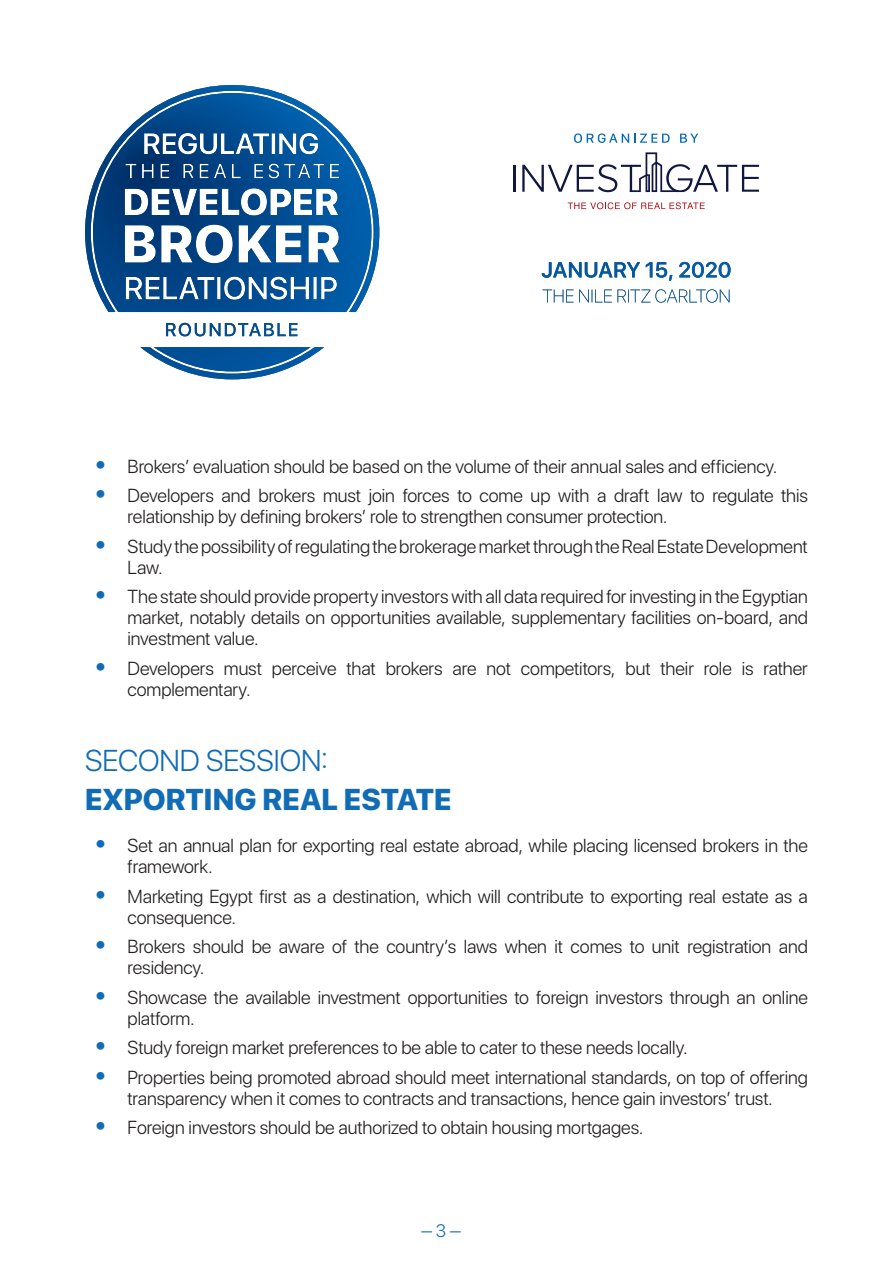
<style>
.page{position:relative;width:893px;height:1263px;background:#fff}
.page>*{position:absolute;margin:0;border:0;box-sizing:border-box;transform-origin:0 0}
.subtitle{font:800 30px "SF Pro Display";letter-spacing:-.005em;color:#116cb6}
.bullets{font:300 30px "SF Pro Display";color:#116cb6}
.t1{font:300 18.75px/21px "SF Pro Display";letter-spacing:-.005em;color:#231f20}
.t2{font:300 18px "SF Pro Display";color:#116cb6}
.s1{font-size:30px;color:#116cb6}
</style>
<div class="page">
<svg style="left:85px;top:85px;width:294px;height:227px"></svg>
<svg style="left:542px;top:262px;width:189px;height:41px"></svg>
<svg style="left:574px;top:133px;width:96px;height:10px"></svg>
<svg style="left:680px;top:134px;width:18px;height:9px"></svg>
<svg style="left:568px;top:202px;width:137px;height:7px"></svg>
<hr style="left:513px;top:165px;width:3px;height:27px;background:#121740">
<svg style="left:522px;top:152px;width:237px;height:40px"></svg>
<p class="t1" style="left:95px;top:455px;width:684px"><span class="s1">•</span> Brokers’ evaluation should be based on the volume of their annual sales and efficiency.</p>
<p class="t1" style="left:128px;top:485px;width:682px;text-indent:-33px"><span class="s1">•</span> Developers and brokers must join forces to come up with a draft law to regulate this relationship by defining brokers’ role to strengthen consumer protection.</p>
<p class="t1" style="left:128px;top:535px;width:682px;text-indent:-33px"><span class="s1">•</span> Study the possibility of regulating the brokerage market through the Real Estate Development<br>Law.</p>
<p class="t1" style="left:128px;top:586px;width:682px;text-align:justify;text-indent:-33px"><span class="s1">•</span> The state should provide property investors with all data required for investing in the Egyptian market, notably details on opportunities available, supplementary facilities on-board, and investment value.</p>
<p class="t1" style="left:128px;top:657px;width:682px;text-indent:-33px"><span class="s1">•</span> Developers must perceive that brokers are not competitors, but their role is rather complementary.</p>
<p class="bullets" style="left:85px;top:739px;width:245px">SECOND SESSION:</p>
<p class="subtitle" style="left:85px;top:778px;width:368px">EXPORTING REAL ESTATE</p>
<p class="t1" style="left:128px;top:834px;width:682px;text-indent:-33px"><span class="s1">•</span> Set an annual plan for exporting real estate abroad, while placing licensed brokers in the framework.</p>
<p class="t1" style="left:128px;top:885px;width:682px;text-indent:-33px"><span class="s1">•</span> Marketing Egypt first as a destination, which will contribute to exporting real estate as a consequence.</p>
<p class="t1" style="left:128px;top:936px;width:682px;text-indent:-33px"><span class="s1">•</span> Brokers should be aware of the country’s laws when it comes to unit registration and residency.</p>
<p class="t1" style="left:128px;top:986px;width:682px;text-indent:-33px"><span class="s1">•</span> Showcase the available investment opportunities to foreign investors through an online platform.</p>
<p class="t1" style="left:95px;top:1037px;width:594px"><span class="s1">•</span> Study foreign market preferences to be able to cater to these needs locally.</p>
<p class="t1" style="left:95px;top:1066px;width:715px;text-align:center"><span class="s1">•</span> Properties being promoted abroad should meet international standards, on top of offering transparency when it comes to contracts and transactions, hence gain investors’ trust.</p>
<p class="t1" style="left:95px;top:1117px;width:550px"><span class="s1">•</span> Foreign investors should be authorized to obtain housing mortgages.</p>
<p class="t2" style="left:422px;top:1218px;width:41px">‒ 3 ‒</p>
</div>
